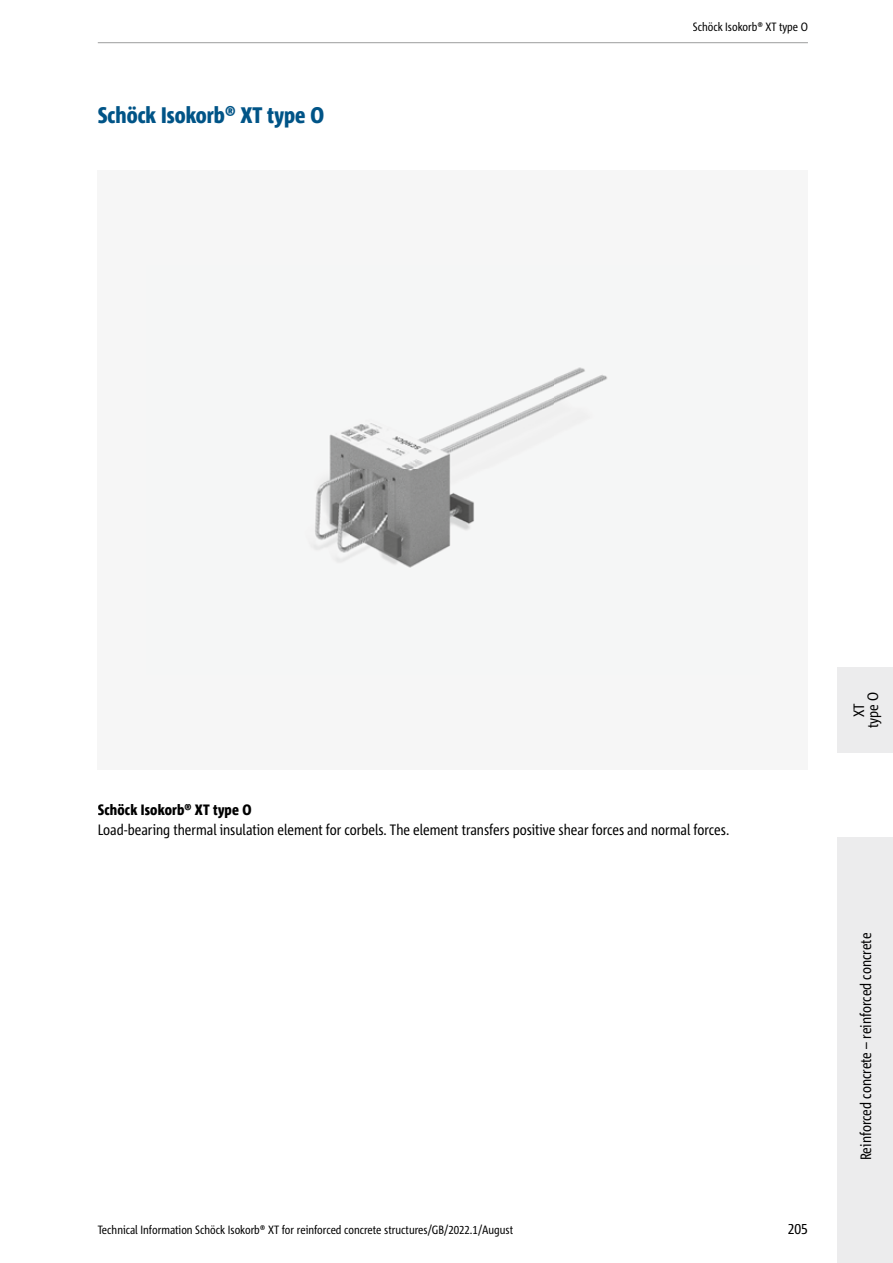
<style>
.page{position:relative;width:893px;height:1263px;background:#fff}
.page>*{position:absolute;margin:0;border:0;box-sizing:border-box;transform-origin:0 0}
.t1{font:800 condensed 22.5px "Corpid Schoeck";color:#005487}
.t2{font:condensed 15px/14.1px "Corpid Schoeck";color:#000;text-align:center}
.t3{font:800 condensed 15px "Corpid Schoeck";letter-spacing:.01em;color:#000}
.t4{font:condensed 12px "Corpid Schoeck";color:#000}
</style>
<div class="page">
<div style="left:98px;top:170px;width:710px;height:600px;background:#f6f6f6"></div>
<img style="left:314px;top:367px;width:293px;height:201px">
<div style="left:838px;top:837px;width:55px;height:426px;background:#ececed"></div>
<div style="left:838px;top:668px;width:55px;height:85px;background:#ececed"></div>
<hr style="left:98px;top:42px;width:710px;height:1px;background:#9c9d9d">
<h1 class="t1" style="left:98px;top:101px;width:228px">Schöck Isokorb® XT type O</h1>
<p class="t4" style="left:693px;top:19px;width:117px">Schöck Isokorb® XT type O</p>
<p class="t3" style="left:98px;top:801px;width:155px">Schöck Isokorb® XT type O</p>
<p class="t2" style="left:98px;top:822px;width:633px">Load-bearing thermal insulation element for corbels. The element transfers positive shear forces and normal forces.</p>
<p class="t4" style="left:98px;top:1222px;width:417px">Technical Information Schöck Isokorb® XT for reinforced concrete structures/GB/2022.1/August</p>
<p class="t2" style="left:852px;top:728px;width:38px;rotate:-90deg">XT type O</p>
<p class="t2" style="left:788px;top:1222px;width:22px">205</p>
<p class="t2" style="left:859px;top:1160px;width:229px;rotate:-90deg">Reinforced concrete – reinforced concrete</p>
</div>
